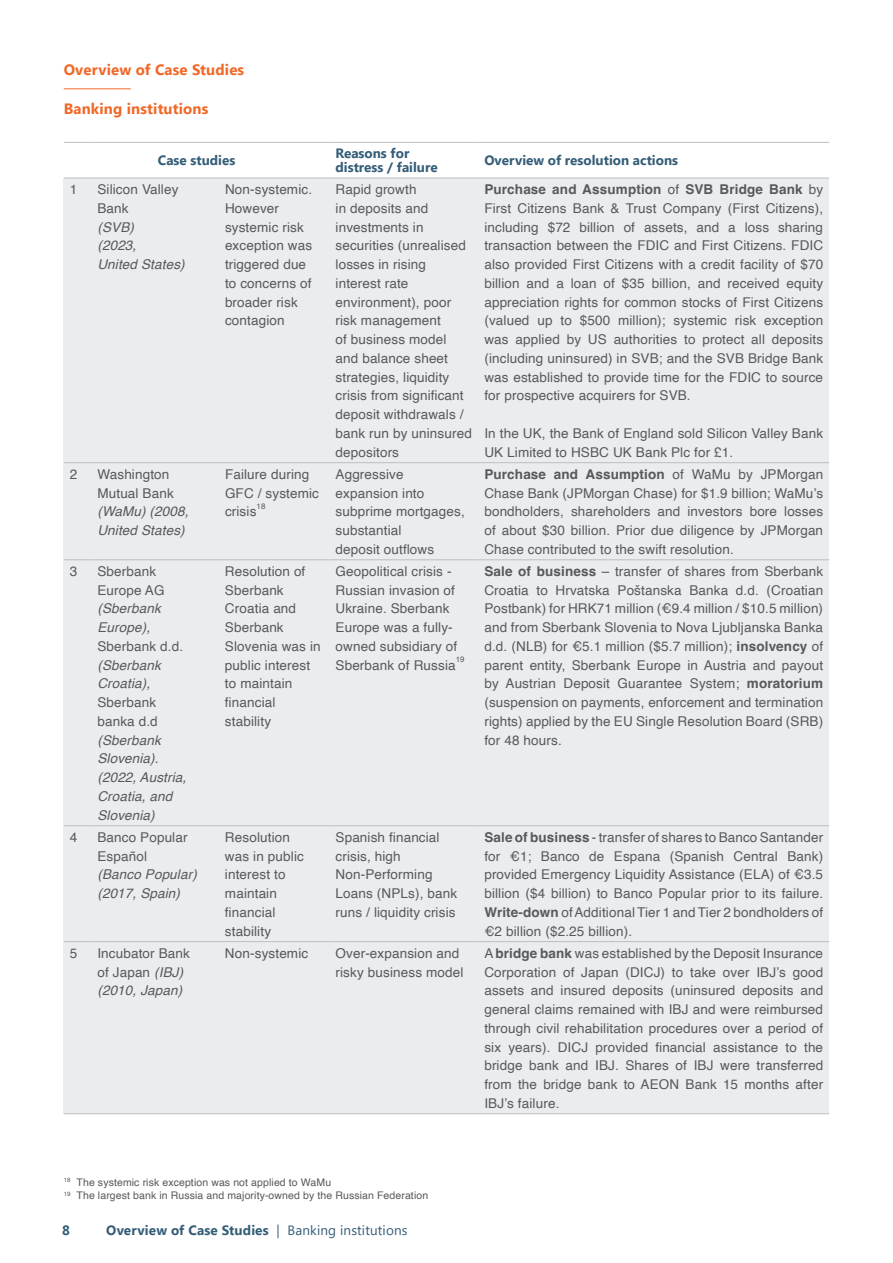
<style>
.page{position:relative;width:893px;height:1263px;background:#fff}
.page>*{position:absolute;margin:0;border:0;box-sizing:border-box;transform-origin:0 0}
.t1{font:700 15px "Segoe UI";letter-spacing:.01em;color:#f16827}
.t2{font:13.5px/18.8px "Helvetica";letter-spacing:.01em;color:#58595b}
.t3{font:italic 13.5px/18.8px "Helvetica";letter-spacing:.01em;color:#58595b}
.t4{font:700 13.5px/13.5px "Segoe UI";color:#345d78}
.t5{font:10.5px/13.5px "Helvetica";letter-spacing:.01em;color:#58595b}
.t6{font:7.8px "Helvetica";color:#58595b}
.s1{font-weight:700}
.s2{font-style:italic}
.s3{font-weight:400}
</style>
<div class="page">
<div style="left:64px;top:178px;width:765px;height:936px;background:#eaeced"></div>
<svg style="left:64px;top:142px;width:27px;height:1px"></svg>
<hr style="left:91px;top:142px;width:128px;height:1px;background:#bcbec0">
<hr style="left:219px;top:142px;width:111px;height:1px;background:#bcbec0">
<hr style="left:330px;top:142px;width:148px;height:1px;background:#bcbec0">
<hr style="left:478px;top:142px;width:351px;height:1px;background:#bcbec0">
<svg style="left:64px;top:1113px;width:27px;height:1px"></svg>
<hr style="left:91px;top:1113px;width:128px;height:1px;background:#bcbec0">
<hr style="left:219px;top:1113px;width:111px;height:1px;background:#bcbec0">
<hr style="left:330px;top:1113px;width:148px;height:1px;background:#bcbec0">
<hr style="left:478px;top:1113px;width:351px;height:1px;background:#bcbec0">
<svg style="left:64px;top:178px;width:27px;height:1px"></svg>
<hr style="left:91px;top:178px;width:128px;height:1px;background:#bcbec0">
<hr style="left:219px;top:178px;width:111px;height:1px;background:#bcbec0">
<hr style="left:330px;top:178px;width:148px;height:1px;background:#bcbec0">
<hr style="left:478px;top:178px;width:351px;height:1px;background:#bcbec0">
<svg style="left:64px;top:462px;width:27px;height:1px"></svg>
<hr style="left:91px;top:462px;width:128px;height:1px;background:#bcbec0">
<hr style="left:219px;top:462px;width:111px;height:1px;background:#bcbec0">
<hr style="left:330px;top:462px;width:148px;height:1px;background:#bcbec0">
<hr style="left:478px;top:462px;width:351px;height:1px;background:#bcbec0">
<svg style="left:64px;top:559px;width:27px;height:1px"></svg>
<hr style="left:91px;top:559px;width:128px;height:1px;background:#bcbec0">
<hr style="left:219px;top:559px;width:111px;height:1px;background:#bcbec0">
<hr style="left:330px;top:559px;width:148px;height:1px;background:#bcbec0">
<hr style="left:478px;top:559px;width:351px;height:1px;background:#bcbec0">
<svg style="left:64px;top:825px;width:27px;height:1px"></svg>
<hr style="left:91px;top:825px;width:128px;height:1px;background:#bcbec0">
<hr style="left:219px;top:825px;width:111px;height:1px;background:#bcbec0">
<hr style="left:330px;top:825px;width:148px;height:1px;background:#bcbec0">
<hr style="left:478px;top:825px;width:351px;height:1px;background:#bcbec0">
<svg style="left:64px;top:941px;width:27px;height:1px"></svg>
<hr style="left:91px;top:941px;width:128px;height:1px;background:#bcbec0">
<hr style="left:219px;top:941px;width:111px;height:1px;background:#bcbec0">
<hr style="left:330px;top:941px;width:148px;height:1px;background:#bcbec0">
<hr style="left:478px;top:941px;width:351px;height:1px;background:#bcbec0">
<hr style="left:64px;top:88px;width:67px;height:1px;background:#f16827">
<p class="t1" style="left:64px;top:61px;width:182px">Overview of Case Studies</p>
<p class="t1" style="left:64px;top:100px;width:146px">Banking institutions</p>
<p class="t4" style="left:158px;top:154px;width:79px">Case studies</p>
<p class="t4" style="left:336px;top:147px;width:104px">Reasons for distress / failure</p>
<p class="t4" style="left:484px;top:154px;width:195px">Overview of resolution actions</p>
<p class="t2" style="left:70px;top:180px;width:9px">1</p>
<p class="t2" style="left:97px;top:180px;width:83px">Silicon Valley<br>Bank</p>
<p class="t3" style="left:97px;top:218px;width:89px">(SVB)<br>(2023,<br>United States)</p>
<p class="t2" style="left:70px;top:465px;width:9px">2</p>
<p class="t2" style="left:97px;top:465px;width:78px">Washington<br>Mutual Bank</p>
<p class="t3" style="left:97px;top:503px;width:93px">(WaMu) (2008,<br>United States)</p>
<p class="t2" style="left:70px;top:562px;width:9px">3</p>
<p class="t2" style="left:97px;top:562px;width:69px">Sberbank<br>Europe AG</p>
<p class="t3" style="left:97px;top:600px;width:65px">(Sberbank<br>Europe),</p>
<p class="t2" style="left:97px;top:637px;width:87px">Sberbank d.d.</p>
<p class="t3" style="left:97px;top:656px;width:65px">(Sberbank<br>Croatia),</p>
<p class="t2" style="left:97px;top:693px;width:62px">Sberbank banka d.d</p>
<p class="t3" style="left:97px;top:731px;width:90px">(Sberbank<br>Slovenia). (2022, Austria,<br>Croatia, and<br>Slovenia)</p>
<p class="t2" style="left:70px;top:828px;width:9px">4</p>
<p class="t2" style="left:97px;top:828px;width:92px">Banco Popular<br>Español</p>
<p class="t3" style="left:97px;top:865px;width:101px">(Banco Popular) (2017, Spain)</p>
<p class="t2" style="left:225px;top:180px;width:89px">Non-systemic.<br>However systemic risk exception was triggered due to concerns of broader risk contagion</p>
<p class="t2" style="left:336px;top:180px;width:138px">Rapid growth<br>in deposits and investments in securities (unrealised losses in rising interest rate environment), poor risk management<br>of business model and balance sheet strategies, liquidity crisis from significant deposit withdrawals / bank run by uninsured depositors</p>
<p class="t2" style="left:484px;top:180px;width:340px;text-align:justify"><span class="s1">Purchase and Assumption</span> of <span class="s1">SVB Bridge Bank</span> by First Citizens Bank &amp; Trust Company (First Citizens), including $72 billion of assets, and a loss sharing transaction between the FDIC and First Citizens. FDIC also provided First Citizens with a credit facility of $70 billion and a loan of $35 billion, and received equity appreciation rights for common stocks of First Citizens (valued up to $500 million); systemic risk exception was applied by US authorities to protect all deposits (including uninsured) in SVB; and the SVB Bridge Bank was established to provide time for the FDIC to source for prospective acquirers for SVB.</p>
<p class="t2" style="left:484px;top:424px;width:340px">In the UK, the Bank of England sold Silicon Valley Bank<br>UK Limited to HSBC UK Bank Plc for £1.</p>
<p class="t2" style="left:225px;top:465px;width:96px">Failure during<br>GFC / systemic crisis</p>
<p class="t6" style="left:257px;top:500px;width:10px">18</p>
<p class="t2" style="left:336px;top:465px;width:131px">Aggressive expansion into subprime mortgages, substantial<br>deposit outflows</p>
<p class="t2" style="left:484px;top:465px;width:340px;text-align:justify"><span class="s1">Purchase and Assumption</span> of WaMu by JPMorgan Chase Bank (JPMorgan Chase) for $1.9 billion; WaMu’s bondholders, shareholders and investors bore losses of about $30 billion. Prior due diligence by JPMorgan Chase contributed to the swift resolution.</p>
<p class="t2" style="left:225px;top:562px;width:97px">Resolution of<br>Sberbank<br>Croatia and<br>Sberbank<br>Slovenia was in public interest to maintain financial stability</p>
<p class="t2" style="left:336px;top:562px;width:123px">Geopolitical crisis -<br>Russian invasion of<br>Ukraine. Sberbank<br>Europe was a fully&shy;owned subsidiary of<br>Sberbank of Russia</p>
<p class="t6" style="left:456px;top:653px;width:10px">19</p>
<p class="t2" style="left:484px;top:562px;width:340px;text-align:justify"><span class="s1">Sale of business</span> – transfer of shares from Sberbank Croatia to Hrvatska Poštanska Banka d.d. (Croatian Postbank) for HRK71 million (€9.4 million / $10.5 million) and from Sberbank Slovenia to Nova Ljubljanska Banka d.d. (NLB) for €5.1 million ($5.7 million); <span class="s1">insolvency</span> of parent entity, Sberbank Europe in Austria and payout by Austrian Deposit Guarantee System; <span class="s1">moratorium </span>(suspension on payments, enforcement and termination rights) applied by the EU Single Resolution Board (SRB) for 48 hours.</p>
<p class="t2" style="left:225px;top:828px;width:80px">Resolution was in public interest to maintain financial stability</p>
<p class="t2" style="left:336px;top:828px;width:123px">Spanish financial crisis, high<br>Non-Performing<br>Loans (NPLs), bank runs / liquidity crisis</p>
<p class="t2" style="left:484px;top:828px;width:340px;text-align:justify"><span class="s1">Sale of business</span> - transfer of shares to Banco Santander for €1; Banco de Espana (Spanish Central Bank) provided Emergency Liquidity Assistance (ELA) of €3.5 billion ($4 billion) to Banco Popular prior to its failure.<br><span class="s1">Write-down</span> of Additional Tier 1 and Tier 2 bondholders of €2 billion ($2.25 billion).</p>
<p class="t2" style="left:70px;top:944px;width:9px">5</p>
<p class="t2" style="left:97px;top:944px;width:94px">Incubator Bank of Japan <span class="s2">(IBJ) (2010, Japan)</span></p>
<p class="t2" style="left:225px;top:944px;width:85px">Non-systemic</p>
<p class="t2" style="left:336px;top:944px;width:129px">Over-expansion and risky business model</p>
<p class="t2" style="left:484px;top:944px;width:340px;text-align:justify">A <span class="s1">bridge bank</span> was established by the Deposit Insurance Corporation of Japan (DICJ) to take over IBJ’s good assets and insured deposits (uninsured deposits and general claims remained with IBJ and were reimbursed through civil rehabilitation procedures over a period of six years). DICJ provided financial assistance to the bridge bank and IBJ. Shares of IBJ were transferred from the bridge bank to AEON Bank 15 months after IBJ’s failure.</p>
<p class="t5" style="left:64px;top:1175px;width:366px"><sup>18</sup> The systemic risk exception was not applied to WaMu<br><sup>19</sup> The largest bank in Russia and majority-owned by the Russian Federation</p>
<p class="t4" style="left:62px;top:1224px;width:9px">8</p>
<p class="t4" style="left:106px;top:1224px;width:303px">Overview of Case Studies <span class="s3">| Banking institutions</span></p>
</div>
